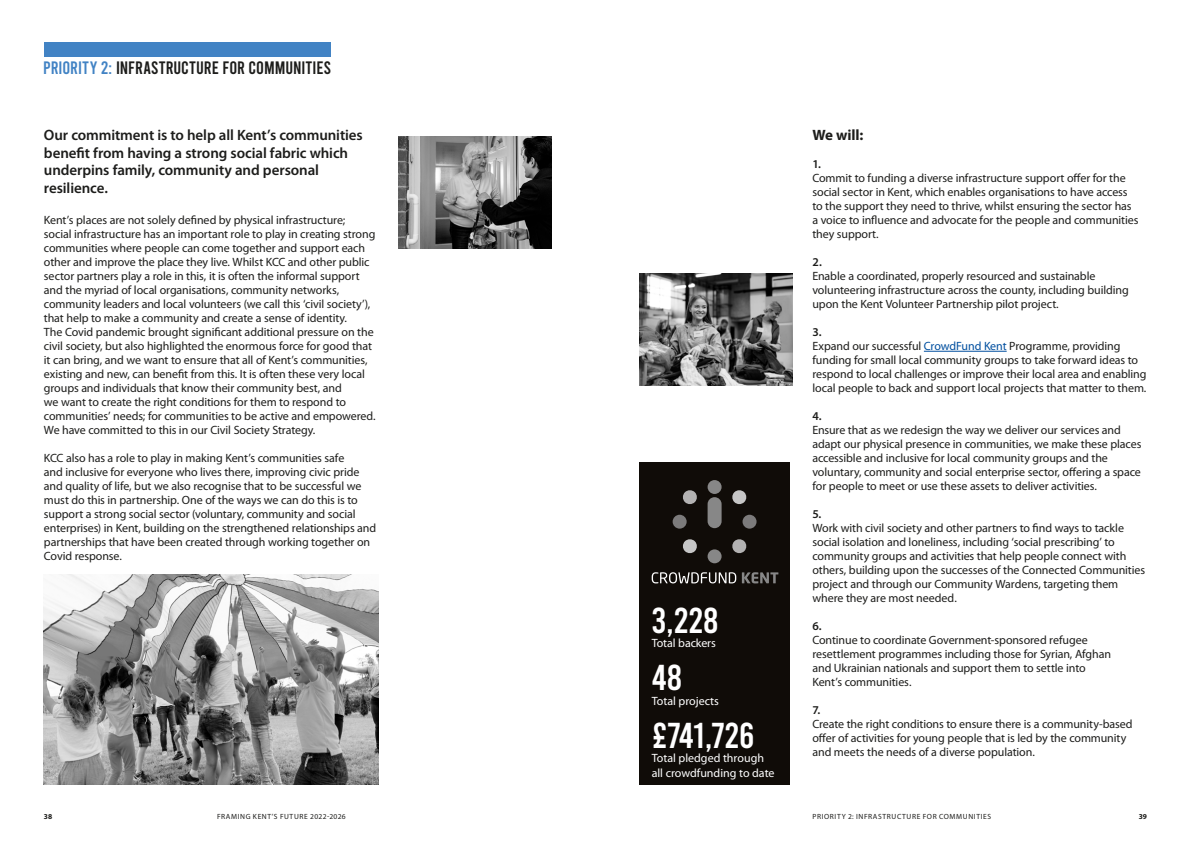
<style>
.page{position:relative;width:1191px;height:842px;background:#fff}
.page>*{position:absolute;margin:0;border:0;box-sizing:border-box;transform-origin:0 0}
.t1{font:36px "Bebas";color:#fff}
.t2{font:18px "Bebas";color:#1d1d1b}
.t3{font:18px "Bebas";color:#4283c4}
.t4{font:600 15px/17.5px "Myriad Pro";letter-spacing:-.005em;color:#1d1d1b}
.t5{font:700 15px "Myriad Pro";letter-spacing:-.005em;color:#1d1d1b}
.t6{font:12px/14px "Myriad Pro";letter-spacing:-.01em;color:#1d1d1b}
.t7{font:12px/14.4px "Myriad Pro";color:#fff}
.t8{font:600 12px "Myriad Pro";color:#1d1d1b}
.t9{font:7.5px "Myriad Pro";letter-spacing:.085em;color:#1d1d1b}
.t10{font:700 7.5px "Myriad Pro";color:#1d1d1b}
.s1{color:#4283c4}
.s2{color:#004f9f}
</style>
<div class="page">
<img style="left:398px;top:136px;width:153px;height:112px">
<img style="left:44px;top:574px;width:334px;height:210px">
<img style="left:639px;top:273px;width:153px;height:112px">
<hr style="left:924px;top:351px;width:82px;height:1px;background:#004f9f">
<div style="left:44px;top:42px;width:286px;height:14px;background:#4283c4"></div>
<div style="left:639px;top:462px;width:150px;height:322px;background:#100c08"></div>
<svg style="left:651px;top:572px;width:85px;height:11px"></svg>
<svg style="left:742px;top:572px;width:36px;height:11px"></svg>
<div style="left:707px;top:480px;width:14px;height:14px;background:#878787;border-radius:50%"></div>
<div style="left:707px;top:549px;width:14px;height:14px;background:#878787;border-radius:50%"></div>
<div style="left:742px;top:515px;width:14px;height:14px;background:#7c7b7b;border-radius:50%"></div>
<div style="left:672px;top:515px;width:14px;height:14px;background:#7c7b7b;border-radius:50%"></div>
<svg style="left:732px;top:490px;width:15px;height:14px"></svg>
<svg style="left:683px;top:539px;width:14px;height:15px"></svg>
<svg style="left:683px;top:490px;width:14px;height:14px"></svg>
<svg style="left:732px;top:539px;width:15px;height:15px"></svg>
<div style="left:707px;top:497px;width:14px;height:31px;background:#878787;border-radius:7px"></div>
<p class="t3" style="left:43px;top:59px;width:8px">PRIORIT</p>
<p class="t2" style="left:90px;top:59px;width:39px"><span class="s1">Y 2:</span> INFRA</p>
<p class="t2" style="left:151px;top:59px;width:16px">STRUCTURE</p>
<p class="t2" style="left:222px;top:59px;width:35px">FOR COMMUNITIE</p>
<p class="t2" style="left:324px;top:59px;width:9px">S</p>
<p class="t4" style="left:44px;top:126px;width:320px">Our commitment is to help all Kent’s communities benefit from having a strong social fabric which underpins family, community and personal resilience.</p>
<p class="t6" style="left:44px;top:213px;width:333px">Kent’s places are not solely defined by physical infrastructure; social infrastructure has an important role to play in creating strong communities where people can come together and support each other and improve the place they live. Whilst KCC and other public sector partners play a role in this, it is often the informal support and the myriad of local organisations, community networks, community leaders and local volunteers (we call this ‘civil society’), that help to make a community and create a sense of identity.<br>The Covid pandemic brought significant additional pressure on the civil society, but also highlighted the enormous force for good that it can bring, and we want to ensure that all of Kent’s communities, existing and new, can benefit from this. It is often these very local groups and individuals that know their community best, and<br>we want to create the right conditions for them to respond to communities’ needs; for communities to be active and empowered.<br>We have committed to this in our Civil Society Strategy.</p>
<p class="t6" style="left:44px;top:451px;width:334px">KCC also has a role to play in making Kent’s communities safe<br>and inclusive for everyone who lives there, improving civic pride and quality of life, but we also recognise that to be successful we must do this in partnership. One of the ways we can do this is to support a strong social sector (voluntary, community and social enterprises) in Kent, building on the strengthened relationships and partnerships that have been created through working together on Covid response.</p>
<h1 class="t1" style="left:651px;top:603px;width:68px">3,228</h1>
<p class="t7" style="left:651px;top:636px;width:66px">Total backers</p>
<h1 class="t1" style="left:651px;top:660px;width:32px">48</h1>
<p class="t7" style="left:651px;top:693px;width:69px">Total projects</p>
<h1 class="t1" style="left:651px;top:717px;width:104px">£741,726</h1>
<p class="t7" style="left:651px;top:751px;width:124px">Total pledged through all crowdfunding to date</p>
<p class="t5" style="left:812px;top:125px;width:53px">We will:</p>
<p class="t8" style="left:812px;top:156px;width:10px">1.</p>
<p class="t6" style="left:812px;top:171px;width:327px">Commit to funding a diverse infrastructure support offer for the social sector in Kent, which enables organisations to have access to the support they need to thrive, whilst ensuring the sector has a voice to influence and advocate for the people and communities they support.</p>
<p class="t8" style="left:812px;top:254px;width:11px">2.</p>
<p class="t6" style="left:812px;top:269px;width:318px">Enable a coordinated, properly resourced and sustainable volunteering infrastructure across the county, including building upon the Kent Volunteer Partnership pilot project.</p>
<p class="t8" style="left:812px;top:324px;width:11px">3.</p>
<p class="t6" style="left:812px;top:339px;width:336px">Expand our successful <span class="s2">CrowdFund Kent</span> Programme, providing funding for small local community groups to take forward ideas to respond to local challenges or improve their local area and enabling local people to back and support local projects that matter to them.</p>
<p class="t8" style="left:812px;top:408px;width:11px">4.</p>
<p class="t6" style="left:812px;top:423px;width:330px">Ensure that as we redesign the way we deliver our services and adapt our physical presence in communities, we make these places accessible and inclusive for local community groups and the voluntary, community and social enterprise sector, offering a space for people to meet or use these assets to deliver activities.</p>
<p class="t8" style="left:812px;top:506px;width:11px">5.</p>
<p class="t6" style="left:812px;top:521px;width:334px">Work with civil society and other partners to find ways to tackle social isolation and loneliness, including ‘social prescribing’ to community groups and activities that help people connect with others, building upon the successes of the Connected Communities project and through our Community Wardens, targeting them where they are most needed.</p>
<p class="t8" style="left:812px;top:618px;width:11px">6.</p>
<p class="t6" style="left:812px;top:633px;width:300px">Continue to coordinate Government-sponsored refugee resettlement programmes including those for Syrian, Afghan and Ukrainian nationals and support them to settle into Kent’s communities.</p>
<p class="t8" style="left:812px;top:702px;width:10px">7.</p>
<p class="t6" style="left:812px;top:717px;width:322px">Create the right conditions to ensure there is a community-based</p>
<p class="t6" style="left:812px;top:731px;width:315px">offer of activities for young people that is led by the community and meets the needs of a diverse population.</p>
<p class="t10" style="left:44px;top:812px;width:10px">38</p>
<p class="t9" style="left:217px;top:812px;width:130px">FRAMING KENT’S FUTURE 2022-2026</p>
<p class="t9" style="left:812px;top:812px;width:180px">PRIORITY 2: INFRASTRUCTURE FOR COMMUNITIES</p>
<p class="t10" style="left:1138px;top:812px;width:10px">39</p>
</div>
